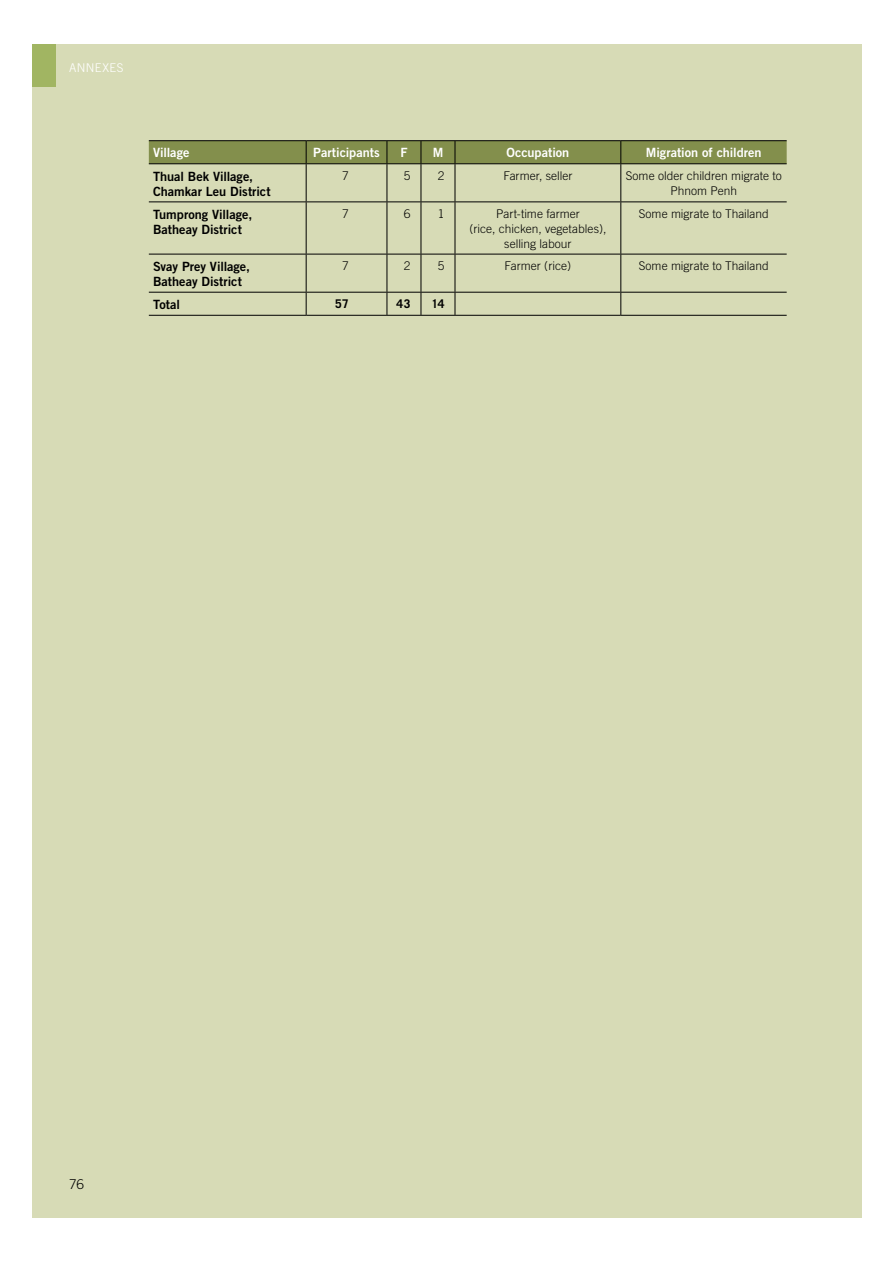
<style>
.page{position:relative;width:893px;height:1263px;background:#fff}
.page>*{position:absolute;margin:0;border:0;box-sizing:border-box;transform-origin:0 0}
.t1{font:300 13.5px "Trade Gothic";color:#000}
.t2{font:12.75px/15px "Trade Gothic Bold Two";color:#000}
.t3{font:12.75px "Trade Gothic Bold Two";color:#fff}
.t4{font:300 12px/15px "Trade Gothic";color:#000;text-align:center}
.t5{font:300 12px "Trade Gothic";letter-spacing:.035em;color:#fff}
.t6{font:700 12px "Trade Gothic";color:#000}
</style>
<div class="page">
<div style="left:32px;top:45px;width:829px;height:1173px;background:#d7dbb6"></div>
<div style="left:32px;top:45px;width:23px;height:42px;background:#a1b562"></div>
<hr style="left:149px;top:140px;width:157px;height:1px;background:#000">
<hr style="left:306px;top:140px;width:81px;height:1px;background:#000">
<hr style="left:387px;top:140px;width:34px;height:1px;background:#000">
<hr style="left:421px;top:140px;width:34px;height:1px;background:#000">
<hr style="left:455px;top:140px;width:166px;height:1px;background:#000">
<hr style="left:621px;top:140px;width:166px;height:1px;background:#000">
<div style="left:149px;top:141px;width:638px;height:22px;background:#838f4c"></div>
<hr style="left:149px;top:163px;width:157px;height:1px;background:#000">
<hr style="left:306px;top:163px;width:81px;height:1px;background:#000">
<hr style="left:306px;top:164px;width:1px;height:37px;background:#000">
<hr style="left:387px;top:163px;width:34px;height:1px;background:#000">
<hr style="left:387px;top:164px;width:1px;height:37px;background:#000">
<hr style="left:421px;top:163px;width:34px;height:1px;background:#000">
<hr style="left:421px;top:164px;width:1px;height:37px;background:#000">
<hr style="left:455px;top:163px;width:166px;height:1px;background:#000">
<hr style="left:455px;top:164px;width:1px;height:37px;background:#000">
<hr style="left:621px;top:163px;width:166px;height:1px;background:#000">
<hr style="left:620px;top:164px;width:1px;height:37px;background:#000">
<hr style="left:149px;top:201px;width:157px;height:1px;background:#000">
<hr style="left:306px;top:201px;width:81px;height:1px;background:#000">
<hr style="left:306px;top:202px;width:1px;height:52px;background:#000">
<hr style="left:387px;top:201px;width:34px;height:1px;background:#000">
<hr style="left:387px;top:202px;width:1px;height:52px;background:#000">
<hr style="left:421px;top:201px;width:34px;height:1px;background:#000">
<hr style="left:421px;top:202px;width:1px;height:52px;background:#000">
<hr style="left:455px;top:201px;width:166px;height:1px;background:#000">
<hr style="left:455px;top:202px;width:1px;height:52px;background:#000">
<hr style="left:621px;top:201px;width:166px;height:1px;background:#000">
<hr style="left:620px;top:202px;width:1px;height:52px;background:#000">
<hr style="left:149px;top:254px;width:157px;height:1px;background:#000">
<hr style="left:306px;top:254px;width:81px;height:1px;background:#000">
<hr style="left:306px;top:254px;width:1px;height:38px;background:#000">
<hr style="left:387px;top:254px;width:34px;height:1px;background:#000">
<hr style="left:387px;top:254px;width:1px;height:38px;background:#000">
<hr style="left:421px;top:254px;width:34px;height:1px;background:#000">
<hr style="left:421px;top:254px;width:1px;height:38px;background:#000">
<hr style="left:455px;top:254px;width:166px;height:1px;background:#000">
<hr style="left:455px;top:254px;width:1px;height:38px;background:#000">
<hr style="left:621px;top:254px;width:166px;height:1px;background:#000">
<hr style="left:620px;top:254px;width:1px;height:38px;background:#000">
<hr style="left:149px;top:292px;width:157px;height:1px;background:#000">
<hr style="left:306px;top:292px;width:81px;height:1px;background:#000">
<svg style="left:306px;top:293px;width:1px;height:22px"></svg>
<hr style="left:387px;top:292px;width:34px;height:1px;background:#000">
<svg style="left:387px;top:293px;width:1px;height:22px"></svg>
<hr style="left:421px;top:292px;width:34px;height:1px;background:#000">
<svg style="left:421px;top:293px;width:1px;height:22px"></svg>
<hr style="left:455px;top:292px;width:166px;height:1px;background:#000">
<svg style="left:455px;top:293px;width:1px;height:22px"></svg>
<hr style="left:621px;top:292px;width:166px;height:1px;background:#000">
<svg style="left:620px;top:293px;width:1px;height:22px"></svg>
<hr style="left:149px;top:315px;width:157px;height:1px;background:#000">
<hr style="left:306px;top:315px;width:81px;height:1px;background:#000">
<hr style="left:387px;top:315px;width:34px;height:1px;background:#000">
<hr style="left:421px;top:315px;width:34px;height:1px;background:#000">
<hr style="left:455px;top:315px;width:166px;height:1px;background:#000">
<hr style="left:621px;top:315px;width:166px;height:1px;background:#000">
<p class="t5" style="left:69px;top:61px;width:56px">ANNEXES</p>
<p class="t3" style="left:153px;top:145px;width:38px">Village</p>
<p class="t3" style="left:313px;top:145px;width:68px">Participants</p>
<p class="t3" style="left:400px;top:145px;width:9px">F</p>
<p class="t3" style="left:433px;top:145px;width:12px">M</p>
<p class="t3" style="left:506px;top:145px;width:64px">Occupation</p>
<p class="t3" style="left:646px;top:145px;width:117px">Migration of children</p>
<p class="t2" style="left:153px;top:168px;width:119px">Thual Bek Village,<br>Chamkar Leu District</p>
<p class="t4" style="left:342px;top:168px;width:8px">7</p>
<p class="t4" style="left:404px;top:168px;width:8px">5</p>
<p class="t4" style="left:438px;top:168px;width:8px">2</p>
<p class="t4" style="left:503px;top:168px;width:71px">Farmer, seller</p>
<p class="t4" style="left:626px;top:168px;width:158px">Some older children migrate to<br>Phnom Penh</p>
<p class="t2" style="left:153px;top:206px;width:101px">Tumprong Village,<br>Batheay District</p>
<p class="t4" style="left:342px;top:206px;width:8px">7</p>
<p class="t4" style="left:404px;top:206px;width:8px">6</p>
<p class="t4" style="left:438px;top:206px;width:8px">1</p>
<p class="t4" style="left:469px;top:206px;width:139px">Part-time farmer<br>(rice, chicken, vegetables), selling labour</p>
<p class="t4" style="left:639px;top:206px;width:132px">Some migrate to Thailand</p>
<p class="t2" style="left:153px;top:259px;width:98px">Svay Prey Village,<br>Batheay District</p>
<p class="t4" style="left:342px;top:258px;width:8px">7</p>
<p class="t4" style="left:404px;top:258px;width:8px">2</p>
<p class="t4" style="left:438px;top:258px;width:8px">5</p>
<p class="t4" style="left:505px;top:258px;width:68px">Farmer (rice)</p>
<p class="t4" style="left:639px;top:258px;width:132px">Some migrate to Thailand</p>
<p class="t2" style="left:153px;top:297px;width:28px">Total</p>
<p class="t6" style="left:335px;top:297px;width:15px">57</p>
<p class="t6" style="left:396px;top:297px;width:15px">43</p>
<p class="t6" style="left:431px;top:297px;width:15px">14</p>
<p class="t1" style="left:69px;top:1176px;width:17px">76</p>
</div>
